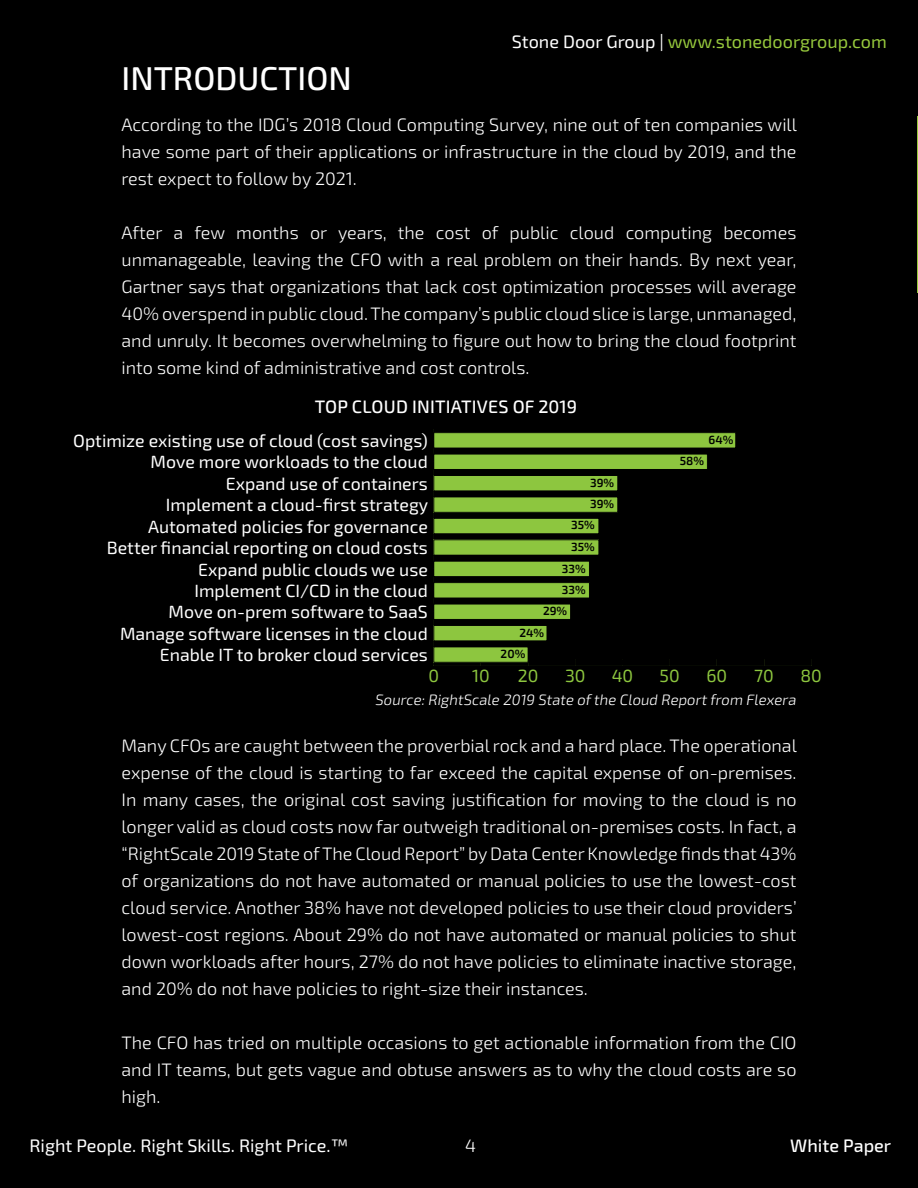
<style>
.page{position:relative;width:918px;height:1188px;background:#000}
.page>*{position:absolute;margin:0;border:0;box-sizing:border-box;transform-origin:0 0}
.t1{font:500 33px "Exo 2.0";color:#fff}
.t2{font:300 18px/27px "Exo 2.0";color:#fff;text-align:justify}
.t3{font:18px "Exo 2.0";color:#97c93d}
.t4{font:18px "Exo 2.0";color:#fff}
.t5{font:500 18px "Exo 2.0";letter-spacing:.005em;color:#fff}
.t6{font:17.7px "Exo 2.0";color:#fff}
.t7{font:17.7px "Exo 2.0";color:#8dc63f}
.t8{font:300 15px "Exo 2.0";color:#fff}
.t9{font:600 11.85px "Exo 2.0";color:#000}
.s1{color:#fff}
.s2{color:#000}
</style>
<div class="page">
<hr style="left:434px;top:665px;width:377px;height:1px;background:#000">
<hr style="left:433px;top:430px;width:1px;height:235px;background:#000">
<svg style="left:433px;top:663px;width:10px;height:2px"></svg>
<div style="left:434px;top:433px;width:302px;height:15px;background:#8dc63f"></div>
<div style="left:433px;top:432px;width:303px;height:16px;border:1px solid #000"></div>
<div style="left:434px;top:454px;width:273px;height:15px;background:#8dc63f"></div>
<div style="left:433px;top:454px;width:275px;height:16px;border:1px solid #000"></div>
<div style="left:434px;top:475px;width:184px;height:16px;background:#8dc63f"></div>
<div style="left:433px;top:475px;width:185px;height:16px;border:1px solid #000"></div>
<div style="left:434px;top:497px;width:184px;height:15px;background:#8dc63f"></div>
<div style="left:433px;top:497px;width:185px;height:16px;border:1px solid #000"></div>
<div style="left:434px;top:518px;width:165px;height:16px;background:#8dc63f"></div>
<div style="left:433px;top:518px;width:166px;height:16px;border:1px solid #000"></div>
<div style="left:434px;top:540px;width:165px;height:15px;background:#8dc63f"></div>
<div style="left:433px;top:539px;width:166px;height:17px;border:1px solid #000"></div>
<div style="left:434px;top:561px;width:155px;height:16px;background:#8dc63f"></div>
<div style="left:433px;top:561px;width:157px;height:16px;border:1px solid #000"></div>
<div style="left:434px;top:583px;width:155px;height:15px;background:#8dc63f"></div>
<div style="left:433px;top:582px;width:157px;height:16px;border:1px solid #000"></div>
<div style="left:434px;top:604px;width:137px;height:15px;background:#8dc63f"></div>
<div style="left:433px;top:604px;width:138px;height:16px;border:1px solid #000"></div>
<div style="left:434px;top:625px;width:113px;height:16px;background:#8dc63f"></div>
<div style="left:433px;top:625px;width:114px;height:16px;border:1px solid #000"></div>
<div style="left:434px;top:647px;width:94px;height:15px;background:#8dc63f"></div>
<div style="left:433px;top:647px;width:95px;height:16px;border:1px solid #000"></div>
<hr style="left:917px;top:117px;width:1px;height:176px;background:#97c93d">
<p class="t3" style="left:512px;top:31px;width:381px"><span class="s1">Stone Door Group |</span> www.stonedoorgroup.com<span class="s2">.</span></p>
<h1 class="t1" style="left:122px;top:59px;width:232px">INTRODUCTION</h1>
<p class="t2" style="left:122px;top:111px;width:677px">According to the IDG’s 2018 Cloud Computing Survey, nine out of ten companies will have some part of their applications or infrastructure in the cloud by 2019, and the rest expect to follow by 2021.</p>
<p class="t2" style="left:122px;top:219px;width:677px">After a few months or years, the cost of public cloud computing becomes unmanageable, leaving the CFO with a real problem on their hands. By next year, Gartner says that organizations that lack cost optimization processes will average 40% overspend in public cloud. The company’s public cloud slice is large, unmanaged, and unruly. It becomes overwhelming to figure out how to bring the cloud footprint into some kind of administrative and cost controls.</p>
<p class="t5" style="left:315px;top:396px;width:264px">TOP CLOUD INITIATIVES OF 2019</p>
<p class="t6" style="left:73px;top:430px;width:356px">Optimize existing use of cloud (cost savings)</p>
<p class="t9" style="left:709px;top:433px;width:26px">64%</p>
<p class="t9" style="left:680px;top:454px;width:26px">58%</p>
<p class="t9" style="left:590px;top:476px;width:26px">39%</p>
<p class="t9" style="left:590px;top:497px;width:26px">39%</p>
<p class="t9" style="left:571px;top:518px;width:25px">35%</p>
<p class="t9" style="left:571px;top:540px;width:25px">35%</p>
<p class="t9" style="left:562px;top:562px;width:25px">33%</p>
<p class="t9" style="left:562px;top:583px;width:25px">33%</p>
<p class="t9" style="left:543px;top:604px;width:26px">29%</p>
<p class="t9" style="left:519px;top:626px;width:26px">24%</p>
<p class="t9" style="left:501px;top:647px;width:26px">20%</p>
<p class="t6" style="left:151px;top:452px;width:279px">Move more workloads to the cloud</p>
<p class="t6" style="left:226px;top:473px;width:204px">Expand use of containers</p>
<p class="t6" style="left:166px;top:495px;width:264px">Implement a cloud-first strategy</p>
<p class="t6" style="left:148px;top:516px;width:281px">Automated policies for governance</p>
<p class="t6" style="left:107px;top:538px;width:323px">Better financial reporting on cloud costs</p>
<p class="t6" style="left:198px;top:559px;width:231px">Expand public clouds we use</p>
<p class="t6" style="left:194px;top:580px;width:235px">Implement CI/CD in the cloud</p>
<p class="t6" style="left:169px;top:602px;width:261px">Move on-prem software to SaaS</p>
<p class="t6" style="left:120px;top:623px;width:309px">Manage software licenses in the cloud</p>
<p class="t6" style="left:160px;top:645px;width:269px">Enable IT to broker cloud services</p>
<p class="t7" style="left:428px;top:666px;width:12px">0</p>
<p class="t7" style="left:472px;top:666px;width:19px">10</p>
<p class="t7" style="left:518px;top:666px;width:22px">20</p>
<p class="t7" style="left:565px;top:666px;width:22px">30</p>
<p class="t7" style="left:612px;top:666px;width:23px">40</p>
<p class="t7" style="left:660px;top:666px;width:22px">50</p>
<p class="t7" style="left:706px;top:666px;width:22px">60</p>
<p class="t7" style="left:754px;top:666px;width:21px">70</p>
<p class="t7" style="left:801px;top:666px;width:23px">80</p>
<p class="t8" style="left:375px;top:691px;width:425px">Source:RightScale 2019 State of the Cloud Report from Flexera</p>
<p class="t2" style="left:122px;top:732px;width:677px">Many CFOs are caught between the proverbial rock and a hard place. The operational expense of the cloud is starting to far exceed the capital expense of on-premises.<br>In many cases, the original cost saving justification for moving to the cloud is no longer valid as cloud costs now far outweigh traditional on-premises costs. In fact, a “RightScale 2019 State of The Cloud Report” by Data Center Knowledge finds that 43% of organizations do not have automated or manual policies to use the lowest-cost cloud service. Another 38% have not developed policies to use their cloud providers’ lowest-cost regions. About 29% do not have automated or manual policies to shut down workloads after hours, 27% do not have policies to eliminate inactive storage, and 20% do not have policies to right-size their instances.</p>
<p class="t2" style="left:122px;top:1029px;width:677px">The CFO has tried on multiple occasions to get actionable information from the CIO and IT teams, but gets vague and obtuse answers as to why the cloud costs are so high.</p>
<p class="t4" style="left:29px;top:1135px;width:320px">Right People. Right Skills. Right Price.™</p>
<p class="t2" style="left:465px;top:1132px;width:12px">4</p>
<p class="t5" style="left:790px;top:1135px;width:102px">White Paper</p>
</div>
